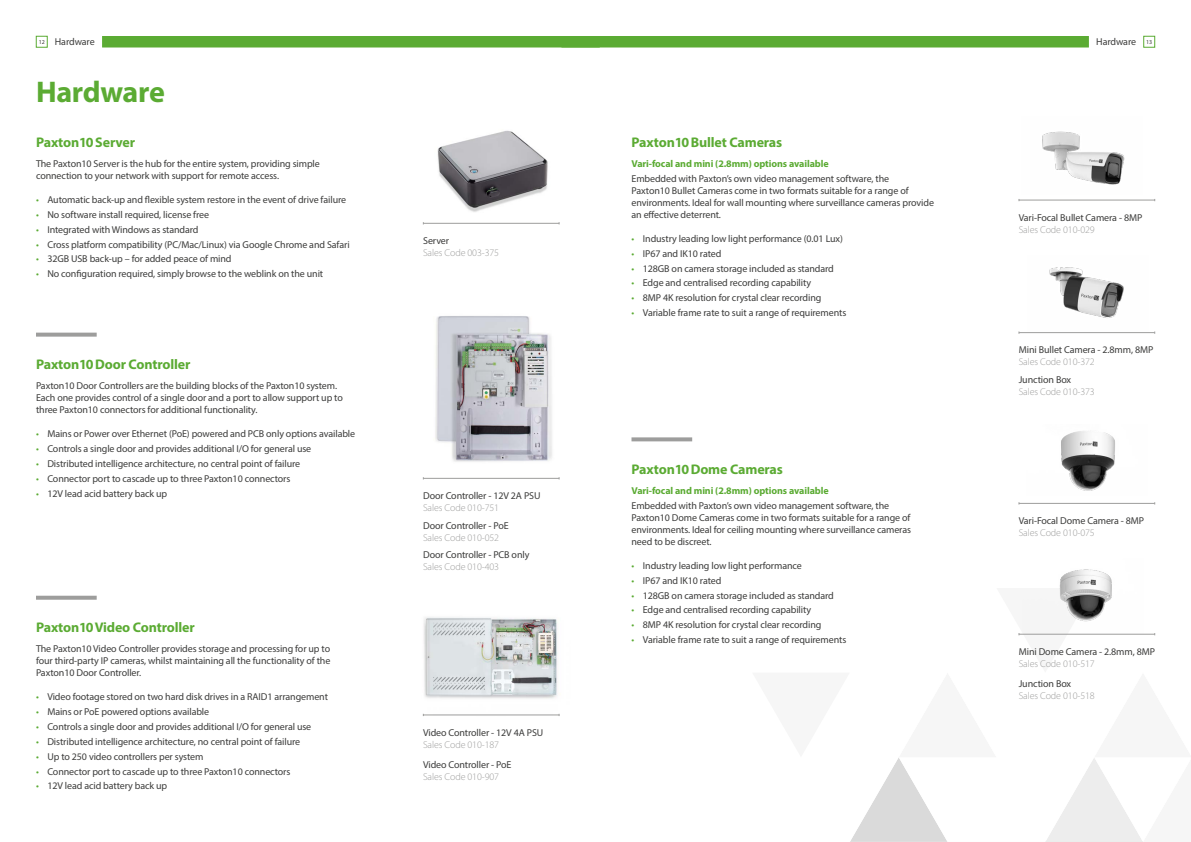
<style>
.page{position:relative;width:1191px;height:842px;background:#fff}
.page>*{position:absolute;margin:0;border:0;box-sizing:border-box;transform-origin:0 0}
.t1{font:700 30px "Myriad Pro";letter-spacing:-.01em;color:#5bab33}
.t2{font:700 14px "Myriad Pro";letter-spacing:-.01em;color:#5bab33}
.t3{font:10px/12px "Myriad Pro";letter-spacing:-.01em;color:#3c3c3b}
.t4{font:300 10px "Myriad Pro";letter-spacing:-.01em;color:#9d9d9c}
.t5{font:700 10px "Myriad Pro";letter-spacing:-.01em;color:#5bab33}
.s1{font-size:6px}
.s2{color:#5bab33}
</style>
<div class="page">
<div style="left:561px;top:36px;width:528px;height:12px;background:#5bab33"></div>
<div style="left:1143px;top:36px;width:12px;height:12px;border:1px solid #5bab33"></div>
<div style="left:36px;top:36px;width:12px;height:12px;border:1px solid #5bab33"></div>
<div style="left:102px;top:36px;width:498px;height:12px;background:#5bab33"></div>
<img style="left:422px;top:617px;width:138px;height:99px">
<img style="left:437px;top:130px;width:111px;height:82px">
<img style="left:435px;top:316px;width:117px;height:146px">
<svg style="left:36px;top:333px;width:61px;height:4px"></svg>
<svg style="left:36px;top:596px;width:61px;height:4px"></svg>
<hr style="left:423px;top:715px;width:136px;height:1px;background:#9d9d9c">
<hr style="left:423px;top:478px;width:136px;height:1px;background:#9d9d9c">
<hr style="left:423px;top:223px;width:136px;height:1px;background:#9d9d9c">
<svg style="left:631px;top:437px;width:61px;height:4px"></svg>
<img style="left:1042px;top:131px;width:83px;height:54px">
<img style="left:1049px;top:267px;width:75px;height:51px">
<img style="left:1061px;top:431px;width:54px;height:60px">
<hr style="left:1019px;top:200px;width:135px;height:1px;background:#9d9d9c">
<hr style="left:1019px;top:332px;width:135px;height:1px;background:#9d9d9c">
<svg style="left:850px;top:502px;width:306px;height:340px"></svg>
<p class="t3" style="left:39px;top:36px;width:57px"><span class="s1">12</span> Hardware</p>
<p class="t3" style="left:1096px;top:36px;width:57px">Hardware <span class="s1">13</span></p>
<h1 class="t1" style="left:36px;top:72px;width:130px">Hardware</h1>
<h2 class="t2" style="left:36px;top:133px;width:101px">Paxton10 Server</h2>
<p class="t3" style="left:36px;top:158px;width:285px">The Paxton10 Server is the hub for the entire system, providing simple connection to your network with support for remote access.</p>
<p class="t3" style="left:36px;top:194px;width:312px"><span class="s2">•</span> Automatic back-up and flexible system restore in the event of drive failure</p>
<p class="t3" style="left:36px;top:208px;width:175px"><span class="s2">•</span> No software install required, license free</p>
<p class="t3" style="left:36px;top:223px;width:164px"><span class="s2">•</span> Integrated with Windows as standard</p>
<p class="t3" style="left:36px;top:238px;width:315px"><span class="s2">•</span> Cross platform compatibility (PC/Mac/Linux) via Google Chrome and Safari</p>
<p class="t3" style="left:36px;top:253px;width:197px"><span class="s2">•</span> 32GB USB back-up – for added peace of mind</p>
<p class="t3" style="left:36px;top:268px;width:289px"><span class="s2">•</span> No configuration required, simply browse to the weblink on the unit</p>
<h2 class="t2" style="left:36px;top:355px;width:156px">Paxton10 Door Controller</h2>
<p class="t3" style="left:36px;top:380px;width:308px">Paxton10 Door Controllers are the building blocks of the Paxton10 system.<br>Each one provides control of a single door and a port to allow support up to three Paxton10 connectors for additional functionality.</p>
<p class="t3" style="left:36px;top:428px;width:321px"><span class="s2">•</span> Mains or Power over Ethernet (PoE) powered and PCB only options available</p>
<p class="t3" style="left:36px;top:443px;width:277px"><span class="s2">•</span> Controls a single door and provides additional I/O for general use</p>
<p class="t3" style="left:36px;top:457px;width:266px"><span class="s2">•</span> Distributed intelligence architecture, no central point of failure</p>
<p class="t3" style="left:36px;top:472px;width:256px"><span class="s2">•</span> Connector port to cascade up to three Paxton10 connectors</p>
<p class="t3" style="left:36px;top:487px;width:133px"><span class="s2">•</span> 12V lead acid battery back up</p>
<h2 class="t2" style="left:36px;top:618px;width:160px">Paxton10 Video Controller</h2>
<p class="t3" style="left:36px;top:643px;width:296px;text-align:justify">The Paxton10 Video Controller provides storage and processing for up to four third-party IP cameras, whilst maintaining all the functionality of the Paxton10 Door Controller.</p>
<p class="t3" style="left:36px;top:691px;width:293px"><span class="s2">•</span> Video footage stored on two hard disk drives in a RAID1 arrangement</p>
<p class="t3" style="left:36px;top:706px;width:175px"><span class="s2">•</span> Mains or PoE powered options available</p>
<p class="t3" style="left:36px;top:720px;width:277px"><span class="s2">•</span> Controls a single door and provides additional I/O for general use</p>
<p class="t3" style="left:36px;top:735px;width:266px"><span class="s2">•</span> Distributed intelligence architecture, no central point of failure</p>
<p class="t3" style="left:36px;top:750px;width:169px"><span class="s2">•</span> Up to 250 video controllers per system</p>
<p class="t3" style="left:36px;top:765px;width:256px"><span class="s2">•</span> Connector port to cascade up to three Paxton10 connectors</p>
<p class="t3" style="left:36px;top:780px;width:133px"><span class="s2">•</span> 12V lead acid battery back up</p>
<p class="t3" style="left:423px;top:234px;width:28px">Server</p>
<p class="t4" style="left:423px;top:247px;width:78px">Sales Code 003-375</p>
<p class="t3" style="left:423px;top:489px;width:119px">Door Controller - 12V 2A PSU</p>
<p class="t4" style="left:423px;top:502px;width:78px">Sales Code 010-751</p>
<p class="t3" style="left:423px;top:519px;width:87px">Door Controller - PoE</p>
<p class="t4" style="left:423px;top:531px;width:78px">Sales Code 010-052</p>
<p class="t3" style="left:423px;top:549px;width:108px">Door Controller - PCB only</p>
<p class="t4" style="left:423px;top:561px;width:78px">Sales Code 010-403</p>
<p class="t3" style="left:423px;top:726px;width:122px">Video Controller - 12V 4A PSU</p>
<p class="t4" style="left:423px;top:738px;width:78px">Sales Code 010-187</p>
<p class="t3" style="left:423px;top:758px;width:90px">Video Controller - PoE</p>
<p class="t4" style="left:423px;top:771px;width:78px">Sales Code 010-907</p>
<h2 class="t2" style="left:631px;top:133px;width:152px">Paxton10 Bullet Cameras</h2>
<p class="t5" style="left:631px;top:157px;width:199px">Vari-focal and mini (2.8mm) options available</p>
<p class="t3" style="left:631px;top:172px;width:304px">Embedded with Paxton’s own video management software, the<br>Paxton10 Bullet Cameras come in two formats suitable for a range of environments. Ideal for wall mounting where surveillance cameras provide an effective deterrent.</p>
<p class="t3" style="left:631px;top:232px;width:213px"><span class="s2">•</span> Industry leading low light performance (0.01 Lux)</p>
<p class="t3" style="left:631px;top:247px;width:91px"><span class="s2">•</span> IP67 and IK10 rated</p>
<p class="t3" style="left:631px;top:262px;width:204px"><span class="s2">•</span> 128GB on camera storage included as standard</p>
<p class="t3" style="left:631px;top:277px;width:181px"><span class="s2">•</span> Edge and centralised recording capability</p>
<p class="t3" style="left:631px;top:292px;width:191px"><span class="s2">•</span> 8MP 4K resolution for crystal clear recording</p>
<p class="t3" style="left:631px;top:306px;width:216px"><span class="s2">•</span> Variable frame rate to suit a range of requirements</p>
<h2 class="t2" style="left:631px;top:460px;width:153px">Paxton10 Dome Cameras</h2>
<p class="t5" style="left:631px;top:484px;width:199px">Vari-focal and mini (2.8mm) options available</p>
<p class="t3" style="left:631px;top:499px;width:281px">Embedded with Paxton’s own video management software, the Paxton10 Dome Cameras come in two formats suitable for a range of environments. Ideal for ceiling mounting where surveillance cameras need to be discreet.</p>
<p class="t3" style="left:631px;top:559px;width:172px"><span class="s2">•</span> Industry leading low light performance</p>
<p class="t3" style="left:631px;top:574px;width:91px"><span class="s2">•</span> IP67 and IK10 rated</p>
<p class="t3" style="left:631px;top:589px;width:204px"><span class="s2">•</span> 128GB on camera storage included as standard</p>
<p class="t3" style="left:631px;top:604px;width:181px"><span class="s2">•</span> Edge and centralised recording capability</p>
<p class="t3" style="left:631px;top:619px;width:191px"><span class="s2">•</span> 8MP 4K resolution for crystal clear recording</p>
<p class="t3" style="left:631px;top:633px;width:216px"><span class="s2">•</span> Variable frame rate to suit a range of requirements</p>
<p class="t3" style="left:1018px;top:211px;width:125px">Vari-Focal Bullet Camera - 8MP</p>
<p class="t4" style="left:1018px;top:223px;width:78px">Sales Code 010-029</p>
<p class="t3" style="left:1018px;top:344px;width:136px">Mini Bullet Camera - 2.8mm, 8MP</p>
<p class="t4" style="left:1018px;top:356px;width:78px">Sales Code 010-372</p>
<p class="t3" style="left:1018px;top:373px;width:54px">Junction Box</p>
<p class="t4" style="left:1018px;top:386px;width:78px">Sales Code 010-373</p>
<p class="t3" style="left:1018px;top:514px;width:127px">Vari-Focal Dome Camera - 8MP</p>
<p class="t4" style="left:1018px;top:527px;width:78px">Sales Code 010-075</p>
<p class="t3" style="left:1018px;top:645px;width:138px">Mini Dome Camera - 2.8mm, 8MP</p>
<p class="t4" style="left:1018px;top:657px;width:78px">Sales Code 010-517</p>
<p class="t3" style="left:1018px;top:678px;width:54px">Junction Box</p>
<p class="t4" style="left:1018px;top:690px;width:78px">Sales Code 010-518</p>
</div>
